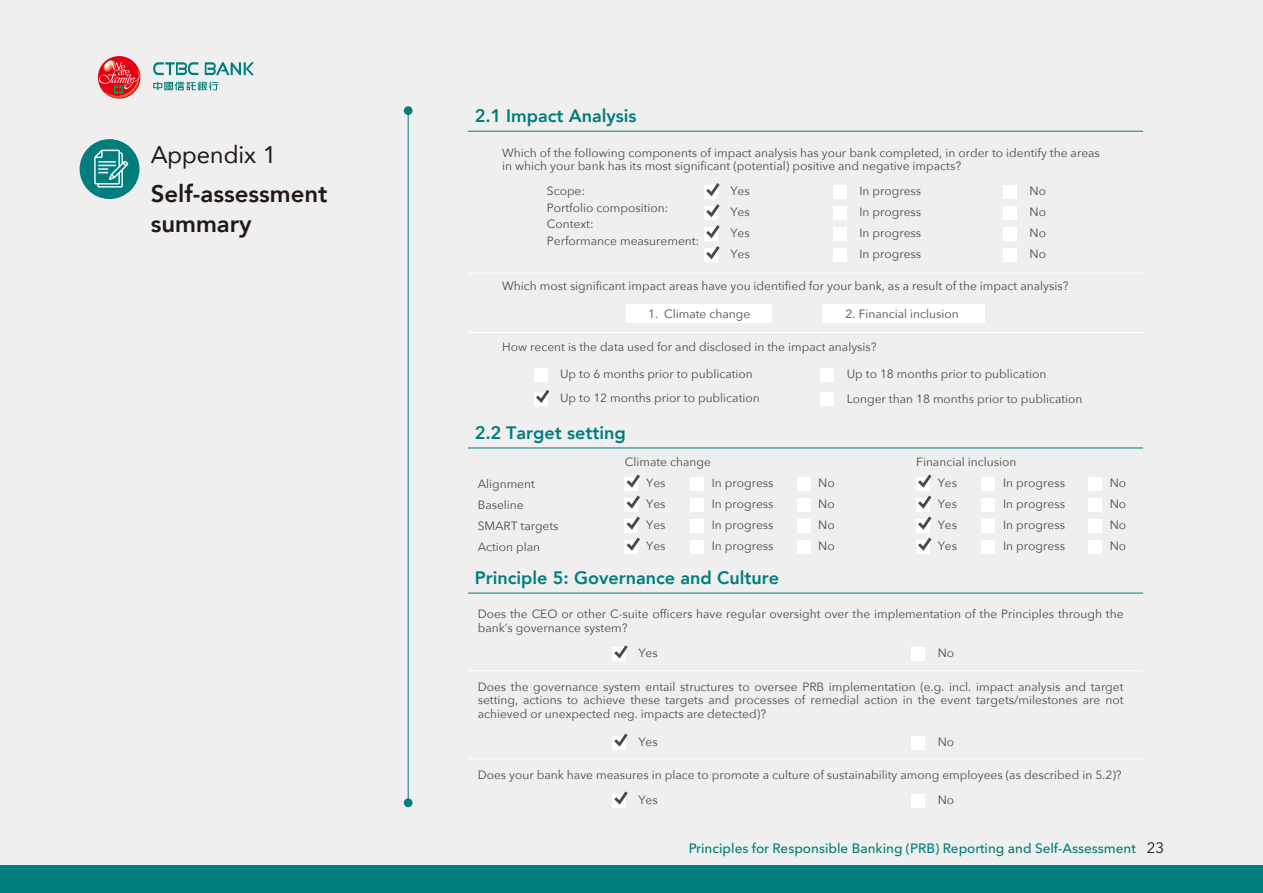
<style>
.page{position:relative;width:1263px;height:893px;background:#efefef}
.page>*{position:absolute;margin:0;border:0;box-sizing:border-box;transform-origin:0 0}
.t1{font:800 24px/30px "Avenir";color:#221815}
.t2{font:24px "Avenir";color:#221815}
.t3{font:800 18px "Avenir";color:#007d7d}
.t4{font:500 13.5px "Avenir Next";color:#007d7d}
.t5{font:12px/21px "Avenir Next";color:#4c4948}
.s1{font-family:"Avenir Next LT Pro";font-weight:600}
.s2{font-weight:400;font-size:15px;color:#221815}
</style>
<div class="page">
<div style="left:80px;top:139px;width:59px;height:60px;background:#007d7d;border-radius:50%"></div>
<svg style="left:94px;top:150px;width:34px;height:38px"></svg>
<hr style="left:408px;top:111px;width:1px;height:696px;background:#007d7d">
<div style="left:404px;top:106px;width:8px;height:9px;background:#007d7d;border-radius:50%"></div>
<div style="left:404px;top:798px;width:8px;height:9px;background:#007d7d;border-radius:50%"></div>
<hr style="left:468px;top:131px;width:675px;height:1px;background:#007d7d">
<hr style="left:468px;top:593px;width:675px;height:1px;background:#007d7d">
<hr style="left:468px;top:448px;width:675px;height:1px;background:#007d7d">
<hr style="left:468px;top:273px;width:675px;height:1px;background:#fff">
<hr style="left:468px;top:670px;width:675px;height:1px;background:#fff">
<hr style="left:468px;top:758px;width:675px;height:1px;background:#fff">
<hr style="left:468px;top:332px;width:675px;height:1px;background:#fff">
<div style="left:1004px;top:186px;width:13px;height:13px;background:#fff"></div>
<div style="left:833px;top:186px;width:14px;height:13px;background:#fff"></div>
<div style="left:1004px;top:207px;width:13px;height:13px;background:#fff"></div>
<div style="left:833px;top:207px;width:14px;height:13px;background:#fff"></div>
<div style="left:1004px;top:228px;width:13px;height:13px;background:#fff"></div>
<div style="left:833px;top:228px;width:14px;height:13px;background:#fff"></div>
<svg style="left:704px;top:183px;width:16px;height:79px"></svg>
<div style="left:1004px;top:249px;width:13px;height:13px;background:#fff"></div>
<div style="left:833px;top:249px;width:14px;height:13px;background:#fff"></div>
<svg style="left:612px;top:645px;width:16px;height:16px"></svg>
<div style="left:912px;top:648px;width:13px;height:13px;background:#fff"></div>
<svg style="left:612px;top:791px;width:16px;height:16px"></svg>
<div style="left:912px;top:794px;width:13px;height:13px;background:#fff"></div>
<svg style="left:612px;top:733px;width:16px;height:16px"></svg>
<div style="left:912px;top:736px;width:13px;height:13px;background:#fff"></div>
<div style="left:534px;top:368px;width:13px;height:13px;background:#fff"></div>
<svg style="left:534px;top:390px;width:16px;height:15px"></svg>
<div style="left:821px;top:368px;width:13px;height:13px;background:#fff"></div>
<div style="left:821px;top:392px;width:13px;height:13px;background:#fff"></div>
<div style="left:627px;top:304px;width:145px;height:19px;background:#fff"></div>
<div style="left:822px;top:304px;width:163px;height:19px;background:#fff"></div>
<svg style="left:624px;top:474px;width:16px;height:79px"></svg>
<div style="left:797px;top:477px;width:13px;height:13px;background:#fff"></div>
<div style="left:797px;top:498px;width:13px;height:13px;background:#fff"></div>
<div style="left:797px;top:519px;width:13px;height:13px;background:#fff"></div>
<div style="left:797px;top:540px;width:13px;height:13px;background:#fff"></div>
<div style="left:690px;top:477px;width:13px;height:13px;background:#fff"></div>
<div style="left:690px;top:498px;width:13px;height:13px;background:#fff"></div>
<div style="left:690px;top:519px;width:13px;height:13px;background:#fff"></div>
<div style="left:690px;top:540px;width:13px;height:13px;background:#fff"></div>
<svg style="left:916px;top:474px;width:16px;height:79px"></svg>
<div style="left:1088px;top:477px;width:13px;height:13px;background:#fff"></div>
<div style="left:1088px;top:498px;width:13px;height:13px;background:#fff"></div>
<div style="left:1088px;top:519px;width:13px;height:13px;background:#fff"></div>
<div style="left:1088px;top:540px;width:13px;height:13px;background:#fff"></div>
<div style="left:982px;top:477px;width:13px;height:13px;background:#fff"></div>
<div style="left:982px;top:498px;width:13px;height:13px;background:#fff"></div>
<div style="left:982px;top:519px;width:13px;height:13px;background:#fff"></div>
<div style="left:982px;top:540px;width:13px;height:13px;background:#fff"></div>
<div style="left:0;top:865px;width:1263px;height:28px;background:#007d7d"></div>
<svg style="left:98px;top:56px;width:42px;height:43px"></svg>
<svg style="left:98px;top:60px;width:42px;height:37px;background:#e25053"></svg>
<svg style="left:153px;top:62px;width:45px;height:13px"></svg>
<svg style="left:205px;top:62px;width:49px;height:13px"></svg>
<svg style="left:153px;top:82px;width:65px;height:8px"></svg>
<h1 class="t2" style="left:151px;top:135px;width:127px">Appendix 1</h1>
<h1 class="t1" style="left:151px;top:179px;width:178px">Self-assessment summary</h1>
<h2 class="t3" style="left:475px;top:102px;width:163px"><span class="s1">2.1</span> Impact Analysis</h2>
<p class="t5" style="left:502px;top:145px;width:599px;line-height:13.5px">Which of the following components of impact analysis has your bank completed, in order to identify the areas in which your bank has its most significant (potential) positive and negative impacts?</p>
<p class="t5" style="left:547px;top:182px;width:154px;line-height:16.5px">Scope:<br>Portfolio composition:<br>Context:<br>Performance measurement:</p>
<p class="t5" style="left:730px;top:180px;width:21px">Yes</p>
<p class="t5" style="left:859px;top:180px;width:63px">In progress</p>
<p class="t5" style="left:1029px;top:180px;width:18px">No</p>
<p class="t5" style="left:730px;top:201px;width:21px">Yes</p>
<p class="t5" style="left:859px;top:201px;width:63px">In progress</p>
<p class="t5" style="left:1029px;top:201px;width:18px">No</p>
<p class="t5" style="left:730px;top:222px;width:21px">Yes</p>
<p class="t5" style="left:859px;top:222px;width:63px">In progress</p>
<p class="t5" style="left:1029px;top:222px;width:18px">No</p>
<p class="t5" style="left:730px;top:243px;width:21px">Yes</p>
<p class="t5" style="left:859px;top:243px;width:63px">In progress</p>
<p class="t5" style="left:1029px;top:243px;width:18px">No</p>
<p class="t5" style="left:502px;top:275px;width:568px">Which most significant impact areas have you identified for your bank, as a result of the impact analysis?</p>
<p class="t5" style="left:648px;top:303px;width:104px">1. Climate change</p>
<p class="t5" style="left:846px;top:303px;width:115px">2. Financial inclusion</p>
<p class="t5" style="left:502px;top:336px;width:376px">How recent is the data used for and disclosed in the impact analysis?</p>
<p class="t5" style="left:560px;top:361px;width:201px;line-height:24px">Up to 6 months prior to publication<br>Up to 12 months prior to publication</p>
<p class="t5" style="left:847px;top:360px;width:237px;line-height:25.5px">Up to 18 months prior to publication<br>Longer than 18 months prior to publication</p>
<h2 class="t3" style="left:475px;top:419px;width:152px"><span class="s1">2.2</span> Target setting</h2>
<p class="t5" style="left:478px;top:473px;width:82px">Alignment<br>Baseline<br>SMART targets<br>Action plan</p>
<p class="t5" style="left:625px;top:451px;width:88px">Climate change</p>
<p class="t5" style="left:646px;top:471px;width:21px;text-align:justify">Yes Yes Yes Yes</p>
<p class="t5" style="left:818px;top:471px;width:18px;text-align:justify">No No No No</p>
<p class="t5" style="left:712px;top:471px;width:63px;text-align:justify">In progress In progress In progress In progress</p>
<h2 class="t3" style="left:475px;top:564px;width:306px">Principle 5: Governance and Culture</h2>
<p class="t5" style="left:916px;top:451px;width:102px">Financial inclusion</p>
<p class="t5" style="left:938px;top:471px;width:21px;text-align:justify">Yes Yes Yes Yes</p>
<p class="t5" style="left:1110px;top:471px;width:18px;text-align:justify">No No No No</p>
<p class="t5" style="left:1003px;top:471px;width:63px;text-align:justify">In progress In progress In progress In progress</p>
<p class="t5" style="left:478px;top:607px;width:647px;line-height:13.5px">Does the CEO or other C-suite officers have regular oversight over the implementation of the Principles through the bank’s governance system?</p>
<p class="t5" style="left:638px;top:642px;width:21px">Yes</p>
<p class="t5" style="left:938px;top:642px;width:18px">No</p>
<p class="t5" style="left:478px;top:679px;width:647px;line-height:13.5px;text-align:justify">Does the governance system entail structures to oversee PRB implementation (e.g. incl. impact analysis and target setting, actions to achieve these targets and processes of remedial action in the event targets/milestones are not achieved or unexpected neg. impacts are detected)?</p>
<p class="t5" style="left:638px;top:730px;width:21px">Yes</p>
<p class="t5" style="left:938px;top:730px;width:18px">No</p>
<p class="t5" style="left:638px;top:762px;width:485px;line-height:24.8px;text-indent:-161px">Does your bank have measures in place to promote a culture of sustainability among employees (as described in 5.2)?<br>Yes</p>
<p class="t5" style="left:938px;top:788px;width:18px">No</p>
<p class="t4" style="left:689px;top:840px;width:477px">Principles for Responsible Banking (PRB) Reporting and Self-Assessment <span class="s2">23</span></p>
</div>
